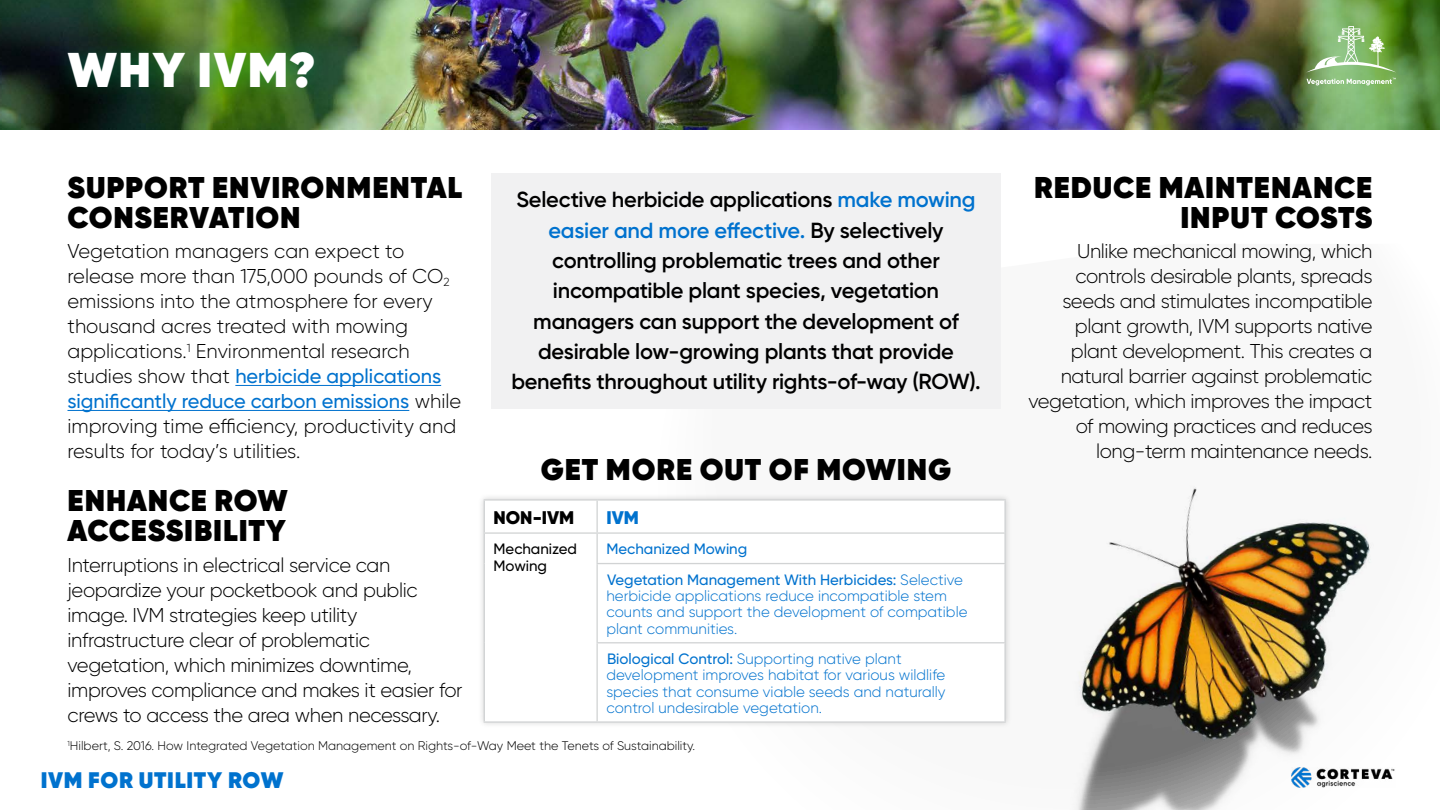
<style>
.page{position:relative;width:1440px;height:810px;background:#fff}
.page>*{position:absolute;margin:0;border:0;box-sizing:border-box;transform-origin:0 0}
.HEADLINE{font:800 48.75px "Gilroy";letter-spacing:.03em;color:#fff}
.HEADLINE-2{font:800 30px/30px "Gilroy";letter-spacing:.03em;color:#000}
.HEADLINE-3{font:800 22.5px "Gilroy";letter-spacing:.03em;color:#0072ce}
.t1{font:600 21.88px/30.2px "Gilroy";letter-spacing:-.01em;color:#000;text-align:center}
.HEADLINE-4{font:300 20px/25px "Gilroy";letter-spacing:-.02em;color:#000}
.HEADLINE-5{font:300 20px/25px "Gilroy";color:#000}
.t2{font:900 18.25px "Gilroy";color:#000}
.t3{font:900 18.25px "Gilroy";color:#0072ce}
.t4{font:300 15px/16.2px "Gilroy";color:#0072ce}
.t5{font:500 15px/16.2px "Gilroy";color:#000}
.t6{font:500 15px "Gilroy";color:#0072ce}
.t7{font:300 12.5px "Gilroy";color:#000}
.s1{font-weight:500;color:#0072ce}
.s2{color:#0072ce}
.s3{font-weight:500}
</style>
<div class="page">
<img style="left:0;top:0;width:1270px;height:130px">
<svg style="left:1270px;top:0;width:170px;height:130px;background:#5c8245"></svg>
<svg style="left:1306px;top:26px;width:90px;height:59px;background:#91bb79"></svg>
<img style="left:1075px;top:486px;width:299px;height:324px">
<div style="left:491px;top:173px;width:510px;height:236px;background:#f1f1f2"></div>
<hr style="left:235px;top:385px;width:206px;height:1px;background:#0072ce">
<hr style="left:68px;top:410px;width:341px;height:1px;background:#0072ce">
<div style="left:51px;top:34px;width:280px;height:71px;background:#00bf6f;opacity:.35"></div>
<div style="left:477px;top:493px;width:535px;height:236px;background:#000;opacity:.17"></div>
<svg style="left:485px;top:501px;width:519px;height:220px"></svg>
<hr style="left:484px;top:499px;width:113px;height:2px;background:#d1d3d4">
<hr style="left:484px;top:501px;width:1px;height:31px;background:#d1d3d4">
<hr style="left:597px;top:499px;width:409px;height:2px;background:#d1d3d4">
<hr style="left:596px;top:501px;width:2px;height:31px;background:#d1d3d4">
<hr style="left:1004px;top:501px;width:2px;height:31px;background:#d1d3d4">
<hr style="left:484px;top:532px;width:113px;height:2px;background:#d1d3d4">
<hr style="left:484px;top:534px;width:1px;height:30px;background:#d1d3d4">
<hr style="left:484px;top:564px;width:1px;height:79px;background:#d1d3d4">
<hr style="left:484px;top:643px;width:1px;height:78px;background:#d1d3d4">
<hr style="left:484px;top:721px;width:113px;height:2px;background:#d1d3d4">
<hr style="left:597px;top:532px;width:409px;height:2px;background:#d1d3d4">
<hr style="left:596px;top:534px;width:2px;height:29px;background:#d1d3d4">
<hr style="left:1004px;top:534px;width:2px;height:29px;background:#d1d3d4">
<hr style="left:596px;top:563px;width:410px;height:1px;background:#d1d3d4">
<hr style="left:596px;top:564px;width:2px;height:78px;background:#d1d3d4">
<hr style="left:1004px;top:564px;width:2px;height:78px;background:#d1d3d4">
<hr style="left:596px;top:642px;width:410px;height:1px;background:#d1d3d4">
<hr style="left:596px;top:643px;width:2px;height:78px;background:#d1d3d4">
<hr style="left:1004px;top:643px;width:2px;height:78px;background:#d1d3d4">
<hr style="left:597px;top:721px;width:409px;height:2px;background:#d1d3d4">
<img style="left:1292px;top:767px;width:103px;height:21px">
<p class="HEADLINE" style="left:68px;top:38px;width:249px">WHY IVM?</p>
<p class="HEADLINE-2" style="left:68px;top:172px;width:396px">SUPPORT ENVIRONMENTAL<br>CONSERVATION</p>
<p class="HEADLINE-5" style="left:68px;top:239px;width:395px">Vegetation managers can expect to release more than 175,000 pounds of CO<sub>2 </sub>emissions into the atmosphere for every thousand acres treated with mowing applications.<sup>1</sup> Environmental research studies show that <span class="s1">herbicide applications significantly reduce carbon emissions</span> while improving time efficiency, productivity and results for today’s utilities.</p>
<p class="HEADLINE-2" style="left:68px;top:485px;width:222px">ENHANCE ROW<br>ACCESSIBILITY</p>
<p class="HEADLINE-4" style="left:68px;top:552px;width:397px">Interruptions in electrical service can jeopardize your pocketbook and public image. IVM strategies keep utility infrastructure clear of problematic vegetation, which minimizes downtime, improves compliance and makes it easier for crews to access the area when necessary.</p>
<p class="t1" style="left:511px;top:184px;width:471px">Selective herbicide applications <span class="s2">make mowing easier and more effective.</span> By selectively controlling problematic trees and other incompatible plant species, vegetation managers can support the development of desirable low-growing plants that provide benefits throughout utility rights-of-way (ROW).</p>
<p class="HEADLINE-2" style="left:541px;top:454px;width:412px">GET MORE OUT OF MOWING</p>
<p class="t2" style="left:494px;top:506px;width:82px">NON-IVM</p>
<p class="t3" style="left:606px;top:506px;width:34px">IVM</p>
<p class="t5" style="left:494px;top:541px;width:85px">Mechanized<br>Mowing</p>
<p class="t6" style="left:606px;top:540px;width:142px">Mechanized Mowing</p>
<p class="t4" style="left:606px;top:571px;width:363px"><span class="s3">Vegetation Management With Herbicides:</span> Selective herbicide applications reduce incompatible stem counts and support the development of compatible plant communities.</p>
<p class="t4" style="left:606px;top:651px;width:341px"><span class="s3">Biological Control:</span> Supporting native plant development improves habitat for various wildlife species that consume viable seeds and naturally control undesirable vegetation.</p>
<p class="t7" style="left:68px;top:738px;width:629px"><sup>1</sup>Hilbert, S. 2016. How Integrated Vegetation Management on Rights-of-Way Meet the Tenets of Sustainability.</p>
<p class="HEADLINE-3" style="left:41px;top:765px;width:244px">IVM FOR UTILITY ROW</p>
<p class="HEADLINE-2" style="left:1034px;top:172px;width:340px;text-align:right">REDUCE MAINTENANCE<br>INPUT COSTS</p>
<p class="HEADLINE-4" style="left:1028px;top:239px;width:346px;text-align:right">Unlike mechanical mowing, which controls desirable plants, spreads seeds and stimulates incompatible plant growth, IVM supports native plant development. This creates a natural barrier against problematic vegetation, which improves the impact of mowing practices and reduces long-term maintenance needs.</p>
</div>
